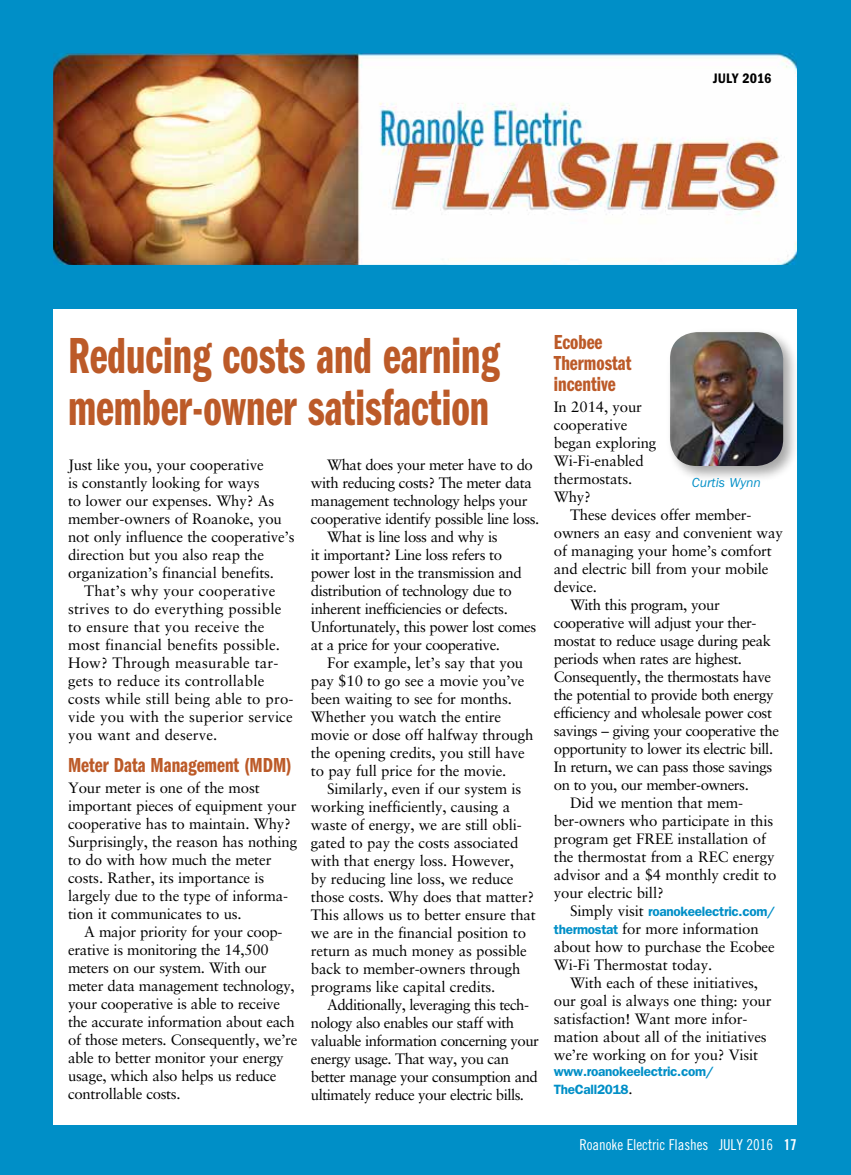
<style>
.page{position:relative;width:851px;height:1175px;background:#fff}
.page>*{position:absolute;margin:0;border:0;box-sizing:border-box;transform-origin:0 0}
.t1{font:52.5px/52.5px "Franklin Gothic Demi Cmpr";color:#bc5a28;scale:.9 1}
.t2{font:21px/21px "Franklin Gothic Demi Cmpr";color:#bc5a28}
.t3{font:15px/18px "Sabon";letter-spacing:-.01em;color:#000}
.t4{font:15px "Sabon";letter-spacing:-.03em;color:#000}
.t5{font:15px/18px "Sabon";letter-spacing:.01em;color:#000}
.t6{font:15px "Sabon";letter-spacing:-.035em;color:#000}
.t7{font:15px "Trade Gothic Cond Eighteen";letter-spacing:-.005em;color:#fff}
.t8{font:600 condensed 14.25px "Franklin Gothic";color:#000}
.t9{font:600 13.5px/18px "Franklin Gothic";letter-spacing:-.02em;color:#008fc7}
.t10{font:italic 13.5px "Franklin Gothic";color:#008fc7}
.s1{font-family:"Sabon";font-weight:400;font-size:15px;color:#000}
.s2{font-family:"Franklin Gothic";font-weight:600;font-size:13.5px;color:#008fc7}
.s3{font-family:"Trade Gothic Bold Cond Twenty"}
</style>
<div class="page">
<div style="left:0;top:0;width:850px;height:1174px;background:#008fc7"></div>
<img style="left:53px;top:53px;width:743px;height:211px">
<div style="left:53px;top:309px;width:743px;height:815px;background:#fff"></div>
<div style="left:712px;top:72px;width:59px;height:11px;background:#fff"></div>
<div style="left:666px;top:328px;width:133px;height:154px;background:#000;opacity:.35"></div>
<img style="left:670px;top:332px;width:113px;height:134px">
<p class="t8" style="left:713px;top:70px;width:60px">JULY 2016</p>
<h1 class="t1" style="left:68px;top:330px;width:481px">Reducing costs and earning member-owner satisfaction</h1>
<p class="t3" style="left:68px;top:456px;width:228px">Just like you, your cooperative<br>is constantly looking for ways<br>to lower our expenses. Why? As member-owners of Roanoke, you not only influence the cooperative’s direction but you also reap the organization’s financial benefits.</p>
<p class="t5" style="left:68px;top:582px;width:227px;text-indent:16px">That’s why your cooperative strives to do everything possible to ensure that you receive the most financial benefits possible.<br>How? Through measurable tar&shy;gets to reduce its controllable costs while still being able to pro&shy;vide you with the superior service you want and deserve.</p>
<h2 class="t2" style="left:68px;top:755px;width:225px">Meter Data Management (MDM)</h2>
<p class="t3" style="left:68px;top:778px;width:231px">Your meter is one of the most important pieces of equipment your cooperative has to maintain. Why?<br>Surprisingly, the reason has nothing to do with how much the meter costs. Rather, its importance is largely due to the type of informa&shy;tion it communicates to us.</p>
<p class="t3" style="left:68px;top:922px;width:231px;text-indent:16px">A major priority for your coop&shy;erative is monitoring the 14,500 meters on our system. With our meter data management technology, your cooperative is able to receive the accurate information about each of those meters. Consequently, we’re able to better monitor your energy usage, which also helps us reduce controllable costs.</p>
<p class="t4" style="left:327px;top:456px;width:207px">What does your meter have to do</p>
<p class="t4" style="left:311px;top:474px;width:222px">with reducing costs? The meter data</p>
<p class="t4" style="left:311px;top:492px;width:218px">management technology helps your</p>
<p class="t4" style="left:311px;top:510px;width:230px">cooperative identify possible line loss.</p>
<p class="t4" style="left:327px;top:528px;width:172px">What is line loss and why is</p>
<p class="t4" style="left:311px;top:546px;width:193px">it important? Line loss refers to</p>
<p class="t4" style="left:311px;top:564px;width:212px">power lost in the transmission and</p>
<p class="t4" style="left:311px;top:582px;width:202px">distribution of technology due to</p>
<p class="t4" style="left:311px;top:600px;width:198px">inherent inefficiencies or defects.</p>
<p class="t4" style="left:311px;top:618px;width:227px">Unfortunately, this power lost comes</p>
<p class="t4" style="left:311px;top:636px;width:191px">at a price for your cooperative.</p>
<p class="t3" style="left:327px;top:654px;width:197px">For example, let’s say that you</p>
<p class="t3" style="left:311px;top:672px;width:215px">pay $10 to go see a movie you’ve</p>
<p class="t3" style="left:311px;top:690px;width:202px">been waiting to see for months.</p>
<p class="t3" style="left:311px;top:708px;width:192px">Whether you watch the entire</p>
<p class="t3" style="left:311px;top:726px;width:224px">movie or dose off halfway through</p>
<p class="t3" style="left:311px;top:744px;width:215px">the opening credits, you still have</p>
<p class="t3" style="left:311px;top:762px;width:197px">to pay full price for the movie.</p>
<p class="t3" style="left:327px;top:780px;width:196px">Similarly, even if our system is</p>
<p class="t3" style="left:311px;top:798px;width:201px">working inefficiently, causing a</p>
<p class="t3" style="left:311px;top:816px;width:212px">waste of energy, we are still obli-</p>
<p class="t3" style="left:311px;top:834px;width:209px">gated to pay the costs associated</p>
<p class="t3" style="left:311px;top:852px;width:205px">with that energy loss. However,</p>
<p class="t3" style="left:311px;top:870px;width:204px">by reducing line loss, we reduce</p>
<p class="t3" style="left:311px;top:888px;width:224px">those costs. Why does that matter?</p>
<p class="t3" style="left:311px;top:906px;width:226px">This allows us to better ensure that</p>
<p class="t3" style="left:311px;top:924px;width:216px">we are in the financial position to</p>
<p class="t3" style="left:311px;top:942px;width:217px">return as much money as possible</p>
<p class="t3" style="left:311px;top:960px;width:211px">back to member-owners through</p>
<p class="t3" style="left:311px;top:978px;width:186px">programs like capital credits.</p>
<p class="t6" style="left:327px;top:996px;width:203px">Additionally, leveraging this tech-</p>
<p class="t6" style="left:311px;top:1014px;width:205px">nology also enables our staff with</p>
<p class="t6" style="left:311px;top:1032px;width:229px">valuable information concerning your</p>
<p class="t6" style="left:311px;top:1050px;width:200px">energy usage. That way, you can</p>
<p class="t6" style="left:311px;top:1068px;width:228px">better manage your consumption and</p>
<p class="t6" style="left:311px;top:1086px;width:215px">ultimately reduce your electric bills.</p>
<h2 class="t2" style="left:554px;top:332px;width:79px">Ecobee<br>Thermostat incentive</h2>
<p class="t3" style="left:554px;top:397px;width:104px">In 2014, your cooperative began exploring<br>Wi-Fi-enabled thermostats.<br>Why?</p>
<p class="t3" style="left:570px;top:505px;width:183px">These devices offer member-</p>
<p class="t3" style="left:554px;top:523px;width:231px">owners an easy and convenient way</p>
<p class="t3" style="left:554px;top:541px;width:220px">of managing your home’s comfort</p>
<p class="t3" style="left:554px;top:559px;width:216px">and electric bill from your mobile</p>
<p class="t3" style="left:554px;top:577px;width:45px">device.</p>
<p class="t4" style="left:570px;top:595px;width:151px">With this program, your</p>
<p class="t4" style="left:554px;top:613px;width:204px">cooperative will adjust your ther-</p>
<p class="t4" style="left:554px;top:631px;width:219px">mostat to reduce usage during peak</p>
<p class="t4" style="left:554px;top:649px;width:190px">periods when rates are highest.</p>
<p class="t4" style="left:554px;top:667px;width:219px">Consequently, the thermostats have</p>
<p class="t4" style="left:554px;top:685px;width:221px">the potential to provide both energy</p>
<p class="t4" style="left:554px;top:703px;width:220px">efficiency and wholesale power cost</p>
<p class="t4" style="left:554px;top:721px;width:227px">savings – giving your cooperative the</p>
<p class="t4" style="left:554px;top:739px;width:221px">opportunity to lower its electric bill.</p>
<p class="t4" style="left:554px;top:757px;width:220px">In return, we can pass those savings</p>
<p class="t4" style="left:554px;top:775px;width:196px">on to you, our member-owners.</p>
<p class="t3" style="left:570px;top:793px;width:175px">Did we mention that mem-</p>
<p class="t3" style="left:554px;top:811px;width:221px">ber-owners who participate in this</p>
<p class="t3" style="left:554px;top:829px;width:214px">program get FREE installation of</p>
<p class="t3" style="left:554px;top:847px;width:222px">the thermostat from a REC energy</p>
<p class="t3" style="left:554px;top:865px;width:224px">advisor and a $4 monthly credit to</p>
<p class="t3" style="left:554px;top:883px;width:111px">your electric bill?</p>
<p class="t9" style="left:570px;top:902px;width:207px"><span class="s1">Simply visit</span> roanokeelectric.com/</p>
<p class="t3" style="left:553px;top:919px;width:222px"><span class="s2">thermostat</span> for more information about how to purchase the Ecobee<br>Wi-Fi Thermostat today.</p>
<p class="t3" style="left:553px;top:973px;width:219px;text-indent:16px">With each of these initiatives, our goal is always one thing: your satisfaction! Want more infor&shy;mation about all of the initiatives we’re working on for you? Visit</p>
<p class="t9" style="left:554px;top:1062px;width:162px">www.roanokeelectric.com/<br>TheCall2018<span class="s1">.</span></p>
<p class="t10" style="left:692px;top:475px;width:70px">Curtis Wynn</p>
<p class="t7" style="left:579px;top:1136px;width:219px">Roanoke Electric Flashes JULY 2016 <span class="s3">17</span></p>
</div>
